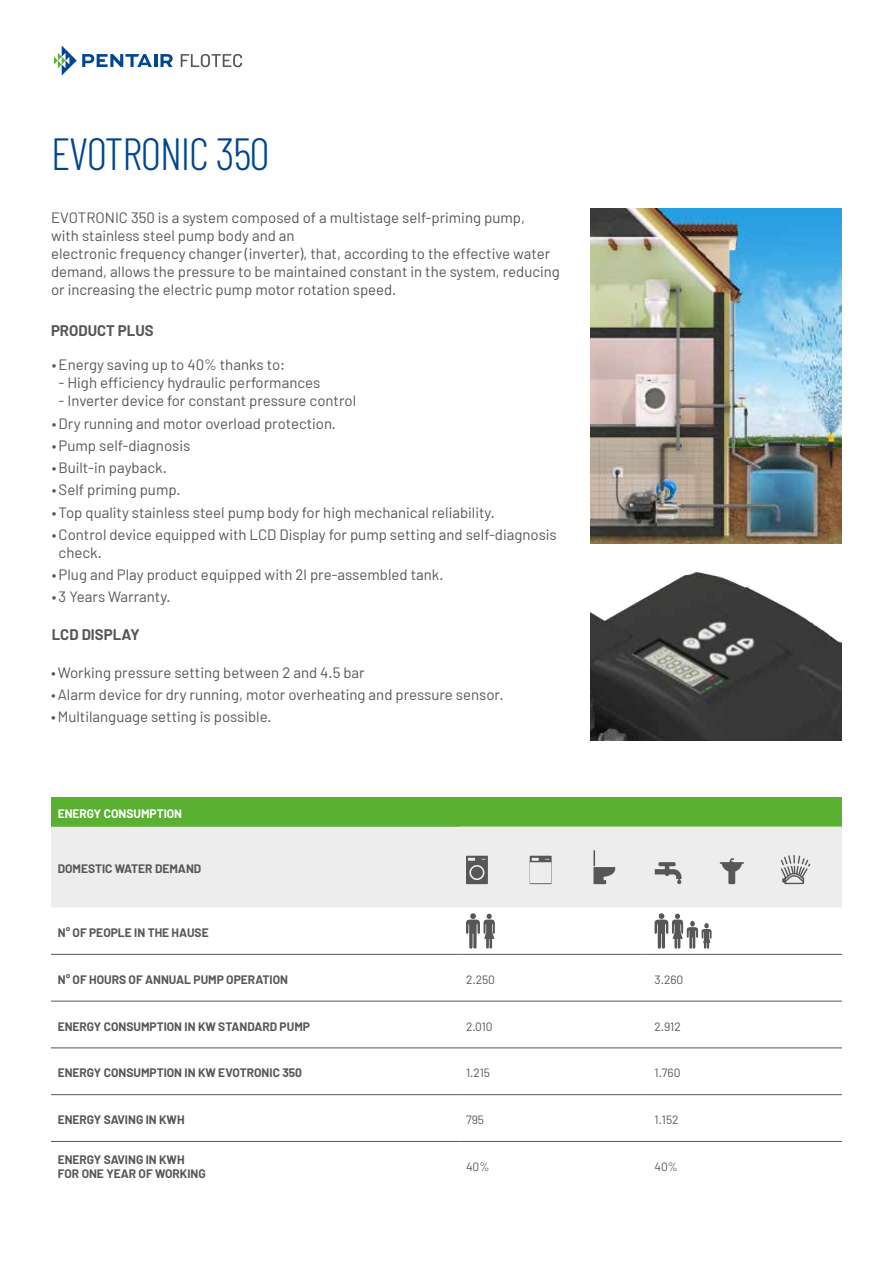
<style>
.page{position:relative;width:893px;height:1263px;background:#fff}
.page>*{position:absolute;margin:0;border:0;box-sizing:border-box;transform-origin:0 0}
.t1{font:300 45px "Barlow Condensed";letter-spacing:-.025em;color:#004691}
.t2{font:15px/18px "Barlow";color:#575756}
.t3{font:700 15px "Barlow";color:#575756}
.t4{font:700 12px/13.5px "Barlow";color:#575756}
.t5{font:12px "Barlow";color:#575756}
.t6{font:700 12px "Barlow";color:#fff}
</style>
<div class="page">
<svg style="left:54px;top:45px;width:119px;height:31px"></svg>
<svg style="left:181px;top:54px;width:61px;height:13px"></svg>
<img style="left:590px;top:571px;width:252px;height:169px">
<img style="left:590px;top:208px;width:252px;height:335px">
<div style="left:51px;top:797px;width:408px;height:30px;background:#5ab031"></div>
<div style="left:459px;top:797px;width:383px;height:30px;background:#5ab031"></div>
<div style="left:51px;top:827px;width:791px;height:80px;background:#ededed"></div>
<hr style="left:51px;top:954px;width:408px;height:1px;background:#575756">
<hr style="left:459px;top:954px;width:189px;height:1px;background:#575756">
<hr style="left:648px;top:954px;width:194px;height:1px;background:#575756">
<hr style="left:51px;top:1001px;width:408px;height:1px;background:#575756">
<hr style="left:459px;top:1001px;width:189px;height:1px;background:#575756">
<hr style="left:648px;top:1001px;width:194px;height:1px;background:#575756">
<hr style="left:51px;top:1047px;width:408px;height:1px;background:#575756">
<hr style="left:459px;top:1047px;width:189px;height:1px;background:#575756">
<hr style="left:648px;top:1047px;width:194px;height:1px;background:#575756">
<hr style="left:51px;top:1094px;width:408px;height:1px;background:#575756">
<hr style="left:459px;top:1094px;width:189px;height:1px;background:#575756">
<hr style="left:648px;top:1094px;width:194px;height:1px;background:#575756">
<hr style="left:51px;top:1141px;width:408px;height:1px;background:#575756">
<hr style="left:459px;top:1141px;width:189px;height:1px;background:#575756">
<hr style="left:648px;top:1141px;width:194px;height:1px;background:#575756">
<svg style="left:466px;top:856px;width:22px;height:28px"></svg>
<div style="left:471px;top:866px;width:12px;height:12px;background:#575756;border-radius:50%"></div>
<svg style="left:530px;top:856px;width:22px;height:28px"></svg>
<svg style="left:593px;top:850px;width:24px;height:34px"></svg>
<svg style="left:655px;top:862px;width:26px;height:22px"></svg>
<svg style="left:720px;top:858px;width:24px;height:26px"></svg>
<svg style="left:781px;top:855px;width:29px;height:29px"></svg>
<svg style="left:466px;top:913px;width:29px;height:36px"></svg>
<svg style="left:654px;top:913px;width:58px;height:36px"></svg>
<h1 class="t1" style="left:51px;top:126px;width:219px">EVOTRONIC 350</h1>
<p class="t2" style="left:51px;top:208px;width:510px">EVOTRONIC 350 is a system composed of a multistage self-priming pump,<br>with stainless steel pump body and an<br>electronic frequency changer (inverter), that, according to the effective water demand, allows the pressure to be maintained constant in the system, reducing or increasing the electric pump motor rotation speed.</p>
<p class="t3" style="left:51px;top:321px;width:104px">PRODUCT PLUS</p>
<p class="t2" style="left:52px;top:356px;width:235px">•Energy saving up to 40% thanks to:</p>
<p class="t2" style="left:59px;top:374px;width:263px">- High efficiency hydraulic performances</p>
<p class="t2" style="left:59px;top:392px;width:299px">- Inverter device for constant pressure control</p>
<p class="t2" style="left:52px;top:414px;width:286px">•Dry running and motor overload protection.</p>
<p class="t2" style="left:52px;top:436px;width:140px">•Pump self-diagnosis</p>
<p class="t2" style="left:52px;top:458px;width:116px">•Built-in payback.</p>
<p class="t2" style="left:52px;top:481px;width:130px">•Self priming pump.</p>
<p class="t2" style="left:52px;top:503px;width:444px">•Top quality stainless steel pump body for high mechanical reliability.</p>
<p class="t2" style="left:59px;top:525px;width:500px;text-indent:-7px">•Control device equipped with LCD Display for pump setting and self-diagnosis check.</p>
<p class="t2" style="left:52px;top:565px;width:393px">•Plug and Play product equipped with 2l pre-assembled tank.</p>
<p class="t2" style="left:52px;top:588px;width:120px">• 3 Years Warranty.</p>
<p class="t3" style="left:52px;top:625px;width:89px">LCD DISPLAY</p>
<p class="t2" style="left:51px;top:663px;width:315px">•Working pressure setting between 2 and 4.5 bar</p>
<p class="t2" style="left:51px;top:685px;width:454px">•Alarm device for dry running, motor overheating and pressure sensor.</p>
<p class="t2" style="left:51px;top:708px;width:222px">•Multilanguage setting is possible.</p>
<p class="t6" style="left:58px;top:806px;width:126px">ENERGY CONSUMPTION</p>
<p class="t4" style="left:58px;top:862px;width:145px">DOMESTIC WATER DEMAND</p>
<p class="t4" style="left:58px;top:926px;width:152px">N° OF PEOPLE IN THE HAUSE</p>
<p class="t4" style="left:58px;top:972px;width:232px">N° OF HOURS OF ANNUAL PUMP OPERATION</p>
<p class="t5" style="left:466px;top:972px;width:31px">2.250</p>
<p class="t5" style="left:654px;top:972px;width:30px">3.260</p>
<p class="t4" style="left:58px;top:1019px;width:254px">ENERGY CONSUMPTION IN KW STANDARD PUMP</p>
<p class="t5" style="left:466px;top:1019px;width:28px">2.010</p>
<p class="t5" style="left:654px;top:1019px;width:28px">2.912</p>
<p class="t4" style="left:58px;top:1066px;width:246px">ENERGY CONSUMPTION IN KW EVOTRONIC 350</p>
<p class="t5" style="left:466px;top:1065px;width:25px">1.215</p>
<p class="t5" style="left:654px;top:1065px;width:28px">1.760</p>
<p class="t4" style="left:58px;top:1113px;width:128px">ENERGY SAVING IN KWH</p>
<p class="t5" style="left:466px;top:1112px;width:20px">795</p>
<p class="t5" style="left:654px;top:1112px;width:26px">1.152</p>
<p class="t4" style="left:58px;top:1153px;width:149px">ENERGY SAVING IN KWH<br>FOR ONE YEAR OF WORKING</p>
<p class="t5" style="left:466px;top:1159px;width:25px">40%</p>
<p class="t5" style="left:654px;top:1159px;width:25px">40%</p>
</div>
